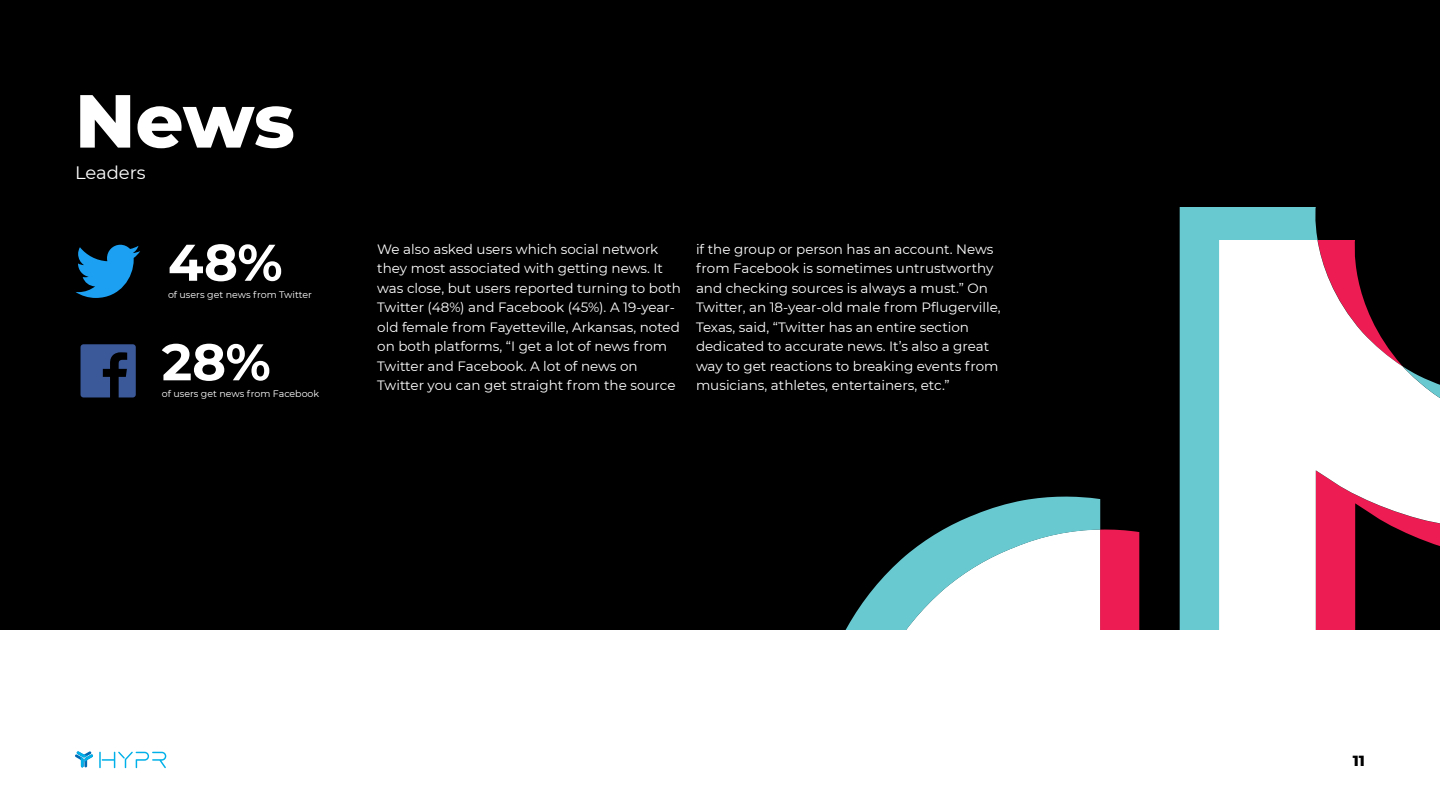
<style>
.page{position:relative;width:1440px;height:810px;background:#fff}
.page>*{position:absolute;margin:0;border:0;box-sizing:border-box;transform-origin:0 0}
.t1{font:800 75px "Montserrat";color:#fff}
.t2{font:700 51.45px "Montserrat";color:#fff}
.t3{font:18px "Montserrat";color:#fff}
.t4{font:800 15px "Montserrat";color:#000}
.t5{font:13.5px/19.5px "Montserrat";color:#fff}
.t6{font:9.45px "Montserrat";color:#fff}
</style>
<div class="page">
<svg style="left:75px;top:751px;width:18px;height:16px"></svg>
<svg style="left:99px;top:752px;width:67px;height:16px"></svg>
<div style="left:0;top:0;width:1440px;height:629px;background:#000"></div>
<svg style="left:846px;top:502px;width:167px;height:127px"></svg>
<svg style="left:1013px;top:207px;width:427px;height:422px"></svg>
<svg style="left:75px;top:245px;width:65px;height:53px"></svg>
<svg style="left:81px;top:344px;width:55px;height:53px"></svg>
<p class="t1" style="left:75px;top:66px;width:221px">News</p>
<p class="t3" style="left:75px;top:161px;width:72px">Leaders</p>
<p class="t2" style="left:168px;top:225px;width:116px">48%</p>
<p class="t6" style="left:168px;top:288px;width:146px">of users get news from Twitter</p>
<p class="t2" style="left:162px;top:325px;width:110px">28%</p>
<p class="t6" style="left:162px;top:387px;width:159px">of users get news from Facebook</p>
<p class="t5" style="left:377px;top:239px;width:305px">We also asked users which social network they most associated with getting news. It was close, but users reported turning to both Twitter (48%) and Facebook (45%). A 19-year&shy;old female from Fayetteville, Arkansas, noted on both platforms, “I get a lot of news from Twitter and Facebook. A lot of news on Twitter you can get straight from the source</p>
<p class="t5" style="left:696px;top:239px;width:306px">if the group or person has an account. News from Facebook is sometimes untrustworthy and checking sources is always a must.” On Twitter, an 18-year-old male from Pflugerville, Texas, said, “Twitter has an entire section dedicated to accurate news. It’s also a great way to get reactions to breaking events from musicians, athletes, entertainers, etc.”</p>
<p class="t4" style="left:1353px;top:749px;width:14px">11</p>
</div>
